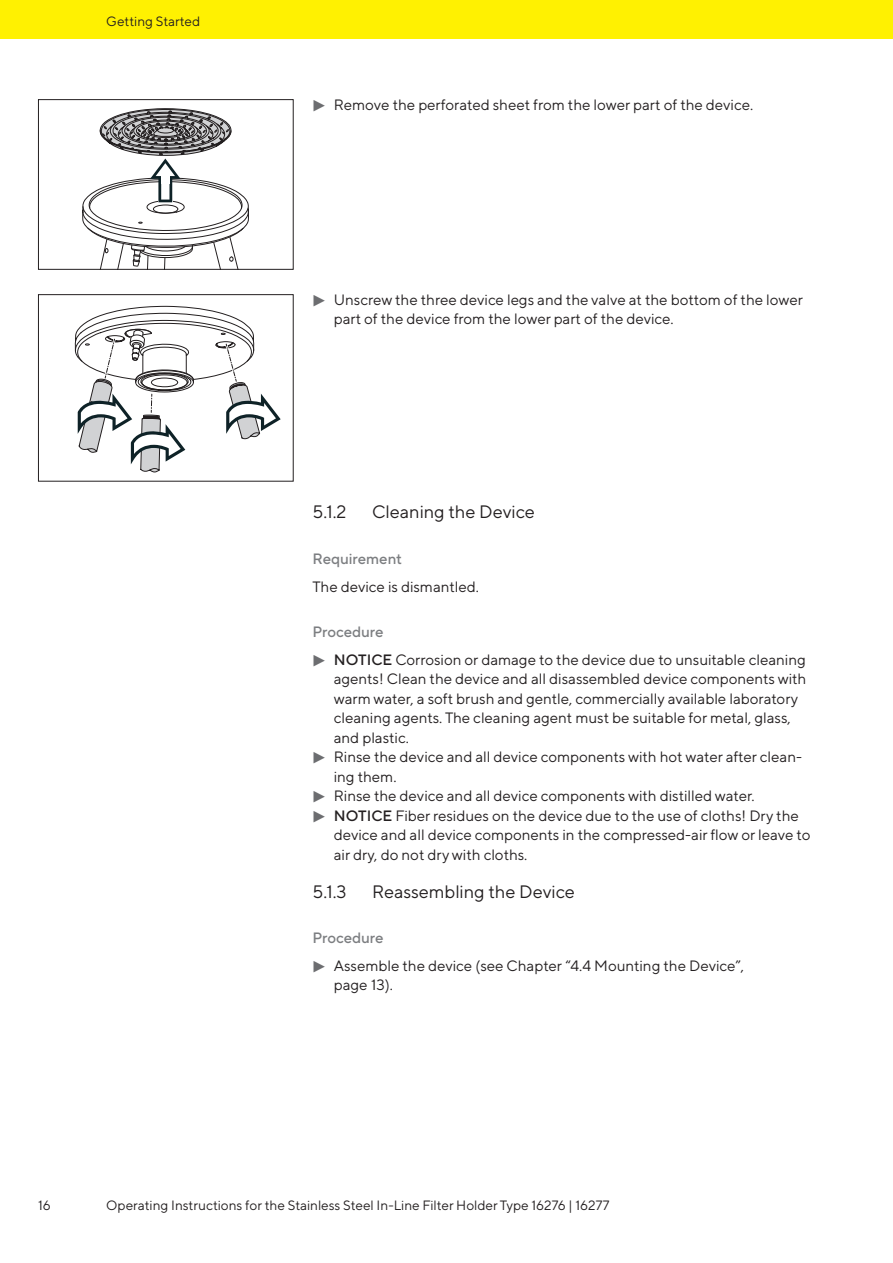
<style>
.page{position:relative;width:893px;height:1263px;background:#fff}
.page>*{position:absolute;margin:0;border:0;box-sizing:border-box;transform-origin:0 0}
.t1{font:18px "TT Norms Pro";color:#231f20}
.t2{font:15px/28px "TT Norms Pro";color:#231f20}
.t3{font:500 15px "TT Norms Pro";color:#7c7e81}
.t4{font:13.5px "TT Norms Pro";color:#231f20}
.s1{font-family:"PIK72022";color:#6c6d70}
.s2{font-weight:500;color:#7c7e81}
.s3{font-weight:500}
</style>
<div class="page">
<div style="left:0;top:0;width:893px;height:38px;background:#fff101"></div>
<svg style="left:82px;top:108px;width:167px;height:159px"></svg>
<div style="left:161px;top:172px;width:8px;height:12px;background:#fff"></div>
<div style="left:134px;top:205px;width:8px;height:12px;background:#fff"></div>
<div style="left:38px;top:99px;width:255px;height:170px;border:1px solid #231f20"></div>
<svg style="left:75px;top:306px;width:206px;height:167px"></svg>
<div style="left:38px;top:294px;width:255px;height:187px;border:1px solid #231f20"></div>
<p class="t4" style="left:106px;top:11px;width:95px">Getting Started</p>
<p class="t2" style="left:313px;top:89px;width:442px"><span class="s1">t</span> Remove the perforated sheet from the lower part of the device.</p>
<p class="t2" style="left:334px;top:289px;width:471px;line-height:19.5px;text-indent:-21px"><span class="s1">t</span> Unscrew the three device legs and the valve at the bottom of the lower part of the device from the lower part of the device.</p>
<p class="t1" style="left:313px;top:499px;width:35px">5.1.2</p>
<p class="t1" style="left:372px;top:499px;width:164px">Cleaning the Device</p>
<p class="t3" style="left:313px;top:547px;width:91px">Requirement</p>
<p class="t2" style="left:313px;top:571px;width:168px">The device is dismantled.</p>
<p class="t2" style="left:313px;top:616px;width:495px"><span class="s2">Procedure<br></span><span class="s1">t</span> <span class="s3">NOTICE</span> Corrosion or damage to the device due to unsuitable cleaning</p>
<p class="t2" style="left:334px;top:664px;width:474px">agents! Clean the device and all disassembled device components with</p>
<p class="t2" style="left:334px;top:683px;width:466px">warm water, a soft brush and gentle, commercially available laboratory</p>
<p class="t2" style="left:334px;top:703px;width:458px">cleaning agents. The cleaning agent must be suitable for metal, glass,</p>
<p class="t2" style="left:334px;top:722px;width:77px">and plastic.</p>
<p class="t2" style="left:313px;top:742px;width:491px"><span class="s1">t</span> Rinse the device and all device components with hot water after clean-</p>
<p class="t2" style="left:334px;top:761px;width:64px">ing them.</p>
<p class="t2" style="left:313px;top:781px;width:444px"><span class="s1">t</span> Rinse the device and all device components with distilled water.</p>
<p class="t2" style="left:313px;top:800px;width:488px"><span class="s1">t</span> <span class="s3">NOTICE</span> Fiber residues on the device due to the use of cloths! Dry the</p>
<p class="t2" style="left:334px;top:820px;width:478px">device and all device components in the compressed-air flow or leave to</p>
<p class="t2" style="left:334px;top:839px;width:195px">air dry, do not dry with cloths.</p>
<p class="t1" style="left:313px;top:878px;width:36px">5.1.3</p>
<p class="t1" style="left:372px;top:878px;width:204px">Reassembling the Device</p>
<p class="t2" style="left:313px;top:922px;width:433px"><span class="s2">Procedure<br></span><span class="s1">t</span> Assemble the device (see Chapter “4.4 Mounting the Device”,</p>
<p class="t2" style="left:334px;top:970px;width:61px">page 13).</p>
<p class="t4" style="left:38px;top:1195px;width:14px">16</p>
<p class="t4" style="left:106px;top:1195px;width:505px">Operating Instructions for the Stainless Steel In-Line Filter Holder Type 16276 | 16277</p>
</div>
